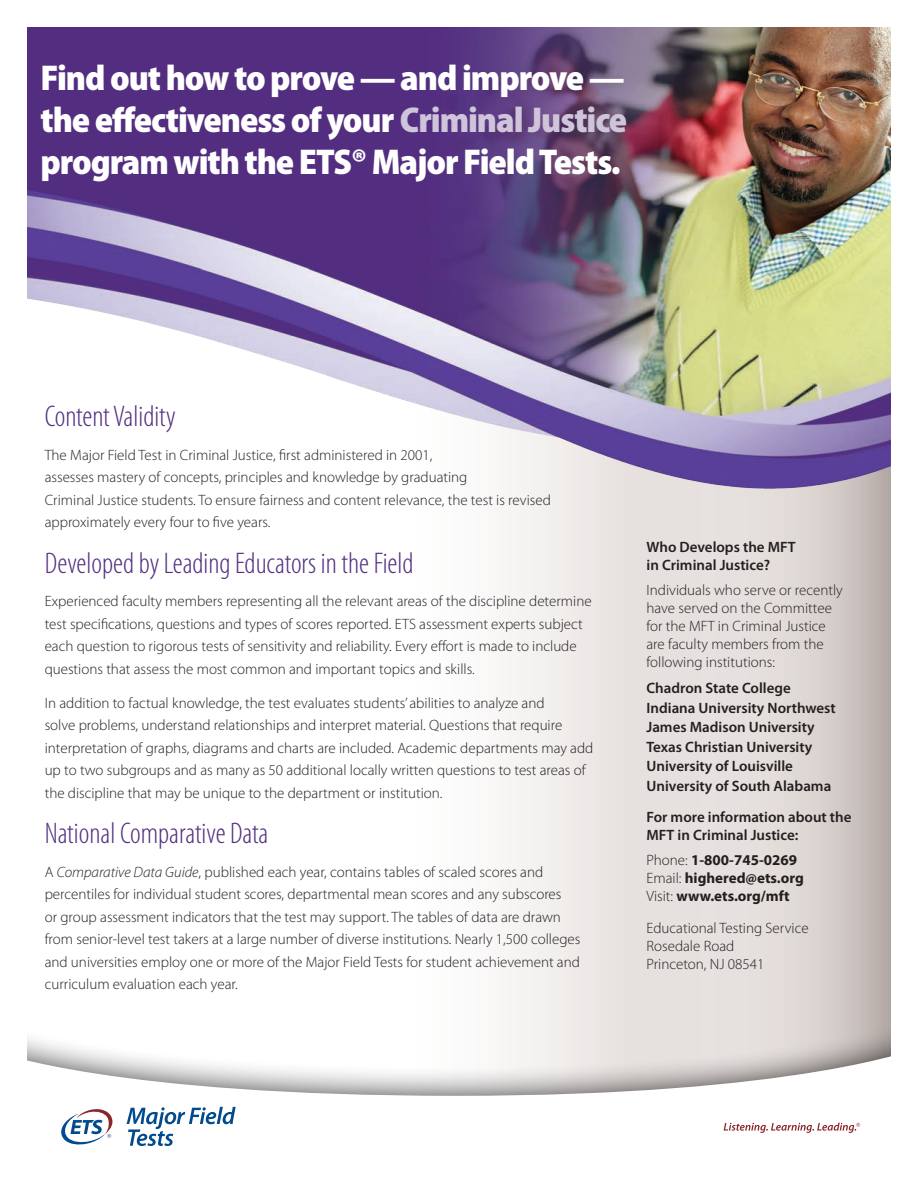
<style>
.page{position:relative;width:918px;height:1188px;background:#fff}
.page>*{position:absolute;margin:0;border:0;box-sizing:border-box;transform-origin:0 0}
.t1{font:900 semi-condensed 36px/42px "Myriad Pro";letter-spacing:-.03em;color:#fff;text-align:justify}
.t2{font:300 condensed 30px "Myriad Pro";color:#512f80}
.t3{font:300 15px/22.5px "Myriad Pro";color:#231f20}
.t4{font:600 15px/18px "Myriad Pro";color:#231f20}
.t5{font:700 15px "Myriad Pro";color:#231f20}
.s1{color:#cec5db}
.s2{font-style:italic}
.s3{font-weight:300}
</style>
<div class="page">
<svg style="left:508px;top:498px;width:383px;height:519px"></svg>
<img style="left:27px;top:27px;width:864px;height:471px">
<div style="left:27px;top:1017px;width:864px;height:171px;background:#231f20;opacity:.75"></div>
<svg style="left:27px;top:1047px;width:864px;height:141px"></svg>
<svg style="left:61px;top:1108px;width:53px;height:38px"></svg>
<svg style="left:127px;top:1107px;width:109px;height:39px"></svg>
<svg style="left:724px;top:1123px;width:136px;height:10px"></svg>
<h1 class="t1" style="left:40px;top:57px;width:588px">Find out how to prove — and improve — the effectiveness of your <span class="s1">Criminal Justice </span>program with the ETS® Major Field Tests.</h1>
<h2 class="t2" style="left:45px;top:400px;width:133px">Content Validity</h2>
<p class="t3" style="left:45px;top:444px;width:508px">The Major Field Test in Criminal Justice, frst administered in 2001,<br>assesses mastery of concepts, principles and knowledge by graduating<br>Criminal Justice students. To ensure fairness and content relevance, the test is revised approximately every four to fve years.</p>
<h2 class="t2" style="left:45px;top:547px;width:370px">Developed by Leading Educators in the Field</h2>
<p class="t3" style="left:45px;top:590px;width:549px">Experienced faculty members representing all the relevant areas of the discipline determine test specifcations, questions and types of scores reported. ETS assessment experts subject each question to rigorous tests of sensitivity and reliability. Every effort is made to include questions that assess the most common and important topics and skills.</p>
<p class="t3" style="left:45px;top:692px;width:550px">In addition to factual knowledge, the test evaluates students’ abilities to analyze and<br>solve problems, understand relationships and interpret material. Questions that require interpretation of graphs, diagrams and charts are included. Academic departments may add up to two subgroups and as many as 50 additional locally written questions to test areas of the discipline that may be unique to the department or institution.</p>
<h2 class="t2" style="left:45px;top:817px;width:225px">National Comparative Data</h2>
<p class="t3" style="left:45px;top:861px;width:537px">A <span class="s2">Comparative Data Guide</span>, published each year, contains tables of scaled scores and percentiles for individual student scores, departmental mean scores and any subscores<br>or group assessment indicators that the test may support. The tables of data are drawn from senior-level test takers at a large number of diverse institutions. Nearly 1,500 colleges and universities employ one or more of the Major Field Tests for student achievement and curriculum evaluation each year.</p>
<h3 class="t4" style="left:646px;top:538px;width:151px">Who Develops the MFT in Criminal Justice?</h3>
<p class="t3" style="left:646px;top:581px;width:198px;line-height:18px">Individuals who serve or recently have served on the Committee for the MFT in Criminal Justice are faculty members from the following institutions:</p>
<p class="t4" style="left:646px;top:679px;width:146px">Chadron State College</p>
<p class="t4" style="left:646px;top:699px;width:191px">Indiana University Northwest</p>
<p class="t4" style="left:646px;top:718px;width:170px">James Madison University</p>
<p class="t4" style="left:646px;top:738px;width:167px">Texas Christian University</p>
<p class="t4" style="left:646px;top:757px;width:148px">University of Louisville</p>
<p class="t4" style="left:646px;top:777px;width:186px">University of South Alabama</p>
<p class="t4" style="left:646px;top:808px;width:207px">For more information about the<br>MFT in Criminal Justice:</p>
<p class="t5" style="left:646px;top:850px;width:152px"><span class="s3">Phone:</span> 1-800-745-0269</p>
<p class="t5" style="left:646px;top:868px;width:159px"><span class="s3">Email:</span> highered@ets.org</p>
<p class="t5" style="left:646px;top:886px;width:145px"><span class="s3">Visit:</span> www.ets.org/m ft</p>
<p class="t3" style="left:646px;top:919px;width:164px;line-height:18px">Educational Testing Service<br>Rosedale Road<br>Princeton, NJ 08541</p>
</div>
